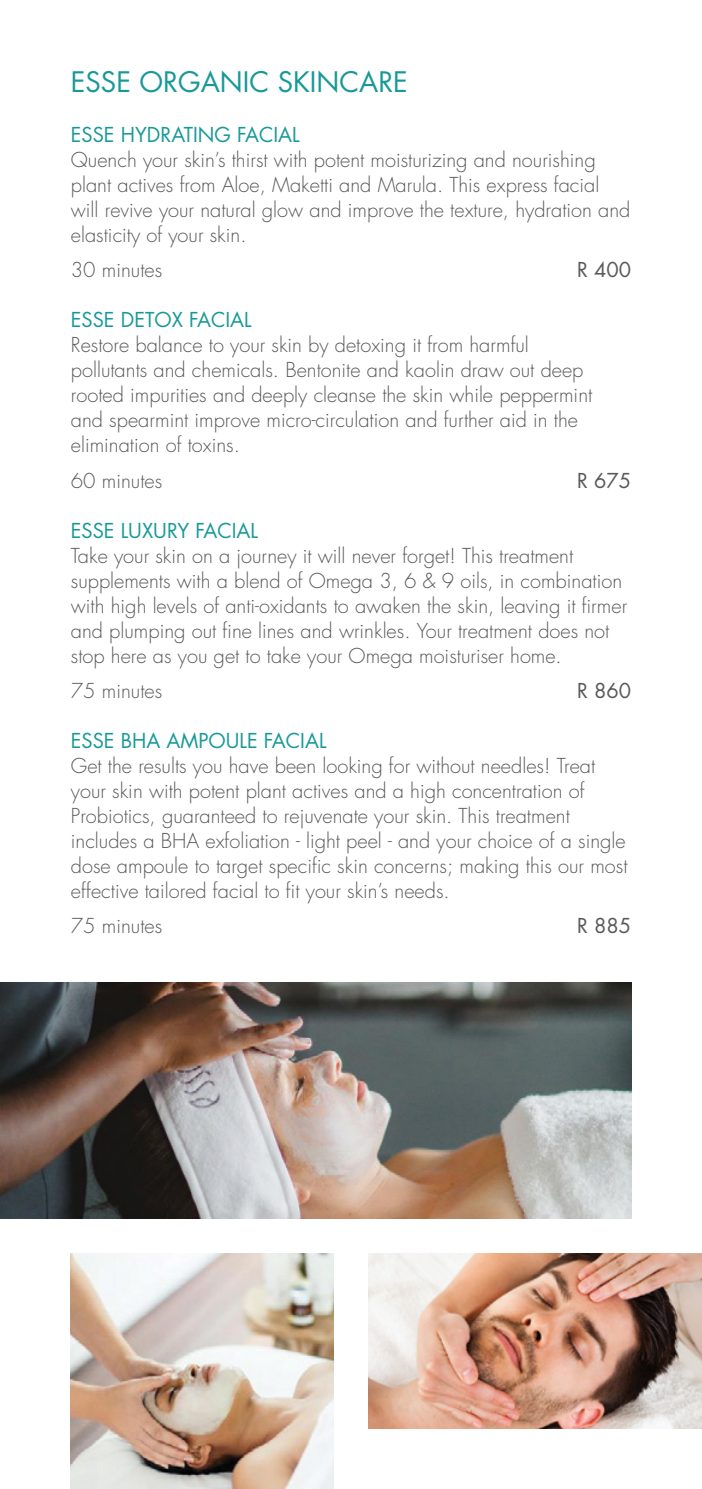
<style>
.page{position:relative;width:702px;height:1489px;background:#fff}
.page>*{position:absolute;margin:0;border:0;box-sizing:border-box;transform-origin:0 0}
.t1{font:27.5px "Futura";color:#189998}
.t2{font:300 20px/25px "Futura";color:#58595b}
.t3{font:20px "Futura";color:#189998}
.t4{font:20px "Futura";color:#58595b}
</style>
<div class="page">
<img style="left:0;top:982px;width:631px;height:236px">
<img style="left:369px;top:1253px;width:333px;height:175px">
<img style="left:71px;top:1253px;width:262px;height:235px">
<h1 class="t1" style="left:71px;top:63px;width:338px">ESSE ORGANIC SKINCARE</h1>
<p class="t3" style="left:71px;top:121px;width:230px">ESSE HYDRATING FACIAL</p>
<p class="t2" style="left:71px;top:148px;width:561px">Quench your skin’s thirst with potent moisturizing and nourishing plant actives from Aloe, Maketti and Marula. This express facial will revive your natural glow and improve the texture, hydration and elasticity of your skin.</p>
<p class="t2" style="left:71px;top:258px;width:93px">30 minutes</p>
<p class="t4" style="left:577px;top:256px;width:55px">R 400</p>
<p class="t3" style="left:71px;top:306px;width:182px">ESSE DETOX FACIAL</p>
<p class="t2" style="left:71px;top:333px;width:523px">Restore balance to your skin by detoxing it from harmful pollutants and chemicals. Bentonite and kaolin draw out deep rooted impurities and deeply cleanse the skin while peppermint and spearmint improve micro-circulation and further aid in the elimination of toxins.</p>
<p class="t2" style="left:71px;top:468px;width:93px">60 minutes</p>
<p class="t4" style="left:577px;top:466px;width:55px">R 675</p>
<p class="t3" style="left:71px;top:516px;width:189px">ESSE LUXURY FACIAL</p>
<p class="t2" style="left:71px;top:543px;width:557px">Take your skin on a journey it will never forget! This treatment supplements with a blend of Omega 3, 6 &amp; 9 oils, in combination with high levels of anti-oxidants to awaken the skin, leaving it firmer and plumping out fine lines and wrinkles. Your treatment does not stop here as you get to take your Omega moisturiser home.</p>
<p class="t2" style="left:71px;top:678px;width:93px">75 minutes</p>
<p class="t4" style="left:577px;top:676px;width:55px">R 860</p>
<p class="t3" style="left:71px;top:726px;width:257px">ESSE BHA AMPOULE FACIAL</p>
<p class="t2" style="left:71px;top:753px;width:558px">Get the results you have been looking for without needles! Treat your skin with potent plant actives and a high concentration of Probiotics, guaranteed to rejuvenate your skin. This treatment includes a BHA exfoliation - light peel - and your choice of a single dose ampoule to target specific skin concerns; making this our most effective tailored facial to fit your skin’s needs.</p>
<p class="t2" style="left:71px;top:913px;width:93px">75 minutes</p>
<p class="t4" style="left:577px;top:911px;width:55px">R 885</p>
</div>
